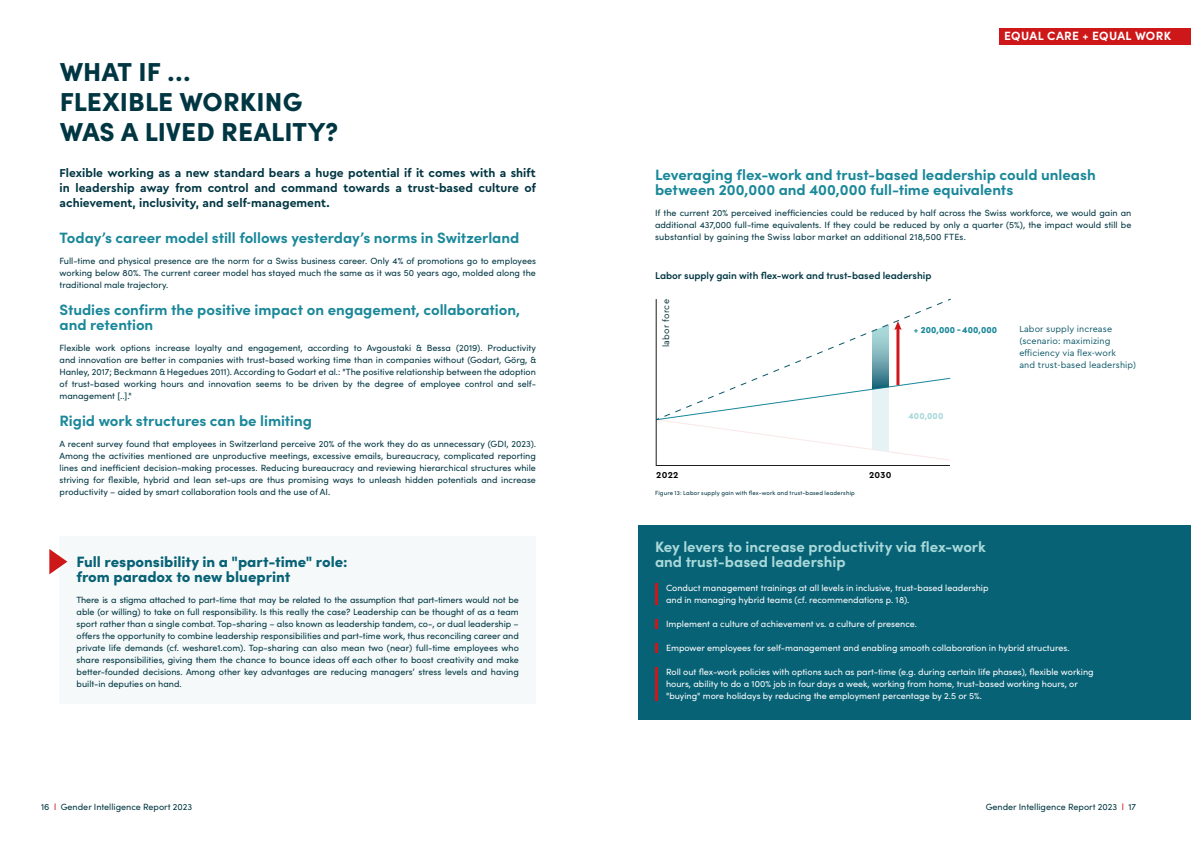
<style>
.page{position:relative;width:1191px;height:842px;background:#fff}
.page>*{position:absolute;margin:0;border:0;box-sizing:border-box;transform-origin:0 0}
.t1{font:900 26px/30px "Sofia Pro";letter-spacing:.005em;color:#003642}
.t2{font:700 15px/15px "Sofia Pro";letter-spacing:-.005em;color:#1a889a}
.t3{font:700 15px/15px "Sofia Pro";color:#a8d8d9}
.t4{font:900 15px/15px "Sofia Pro";color:#086276}
.t5{font:700 12px/15px "Cera PRO";color:#003642;text-align:justify}
.t6{font:700 12px "Sofia Pro";letter-spacing:.03em;color:#fff}
.t7{font:600 10px "Sofia Pro";letter-spacing:-.005em;color:#003642}
.t8{font:9px/12px "Sofia Pro";color:#003642;text-align:justify}
.t9{font:9px/12px "Sofia Pro";color:#fff}
.t10{font:9px/12px "Cera PRO";letter-spacing:.01em;color:#095567}
.t11{font:900 9px "Sofia Pro";letter-spacing:.01em;color:#188699}
.t12{font:9px "Cera PRO";letter-spacing:.03em;color:#002a34}
.t13{font:700 9px "Cera PRO";letter-spacing:.03em;color:#010202}
.t14{font:900 9px "Sofia Pro";letter-spacing:.01em;color:#aad9da}
.t15{font:6px "Sofia Pro";letter-spacing:.025em;color:#003642}
.s1{font-weight:700}
.s2{color:#cd1719}
</style>
<div class="page">
<div style="left:60px;top:536px;width:476px;height:168px;background:#f5f9f9"></div>
<svg style="left:49px;top:549px;width:18px;height:25px"></svg>
<div style="left:639px;top:526px;width:552px;height:194px;background:#086276"></div>
<svg style="left:656px;top:461px;width:294px;height:5px"></svg>
<svg style="left:655px;top:298px;width:296px;height:163px"></svg>
<div style="left:999px;top:28px;width:192px;height:16px;background:#cd1719"></div>
<hr style="left:655px;top:583px;width:3px;height:22px;background:#cd1719">
<svg style="left:655px;top:619px;width:3px;height:10px"></svg>
<svg style="left:655px;top:643px;width:3px;height:10px"></svg>
<hr style="left:655px;top:667px;width:3px;height:34px;background:#cd1719">
<h1 class="t1" style="left:60px;top:54px;width:280px">WHAT IF …<br>FLEXIBLE WORKING<br>WAS A LIVED REALITY?</h1>
<h3 class="t5" style="left:60px;top:165px;width:478px">Flexible working as a new standard bears a huge potential if it comes with a shift in leadership away from control and command towards a trust-based culture of achievement, inclusivity, and self-management.</h3>
<h2 class="t2" style="left:60px;top:229px;width:461px">Today’s career model still follows yesterday’s norms in Switzerland</h2>
<p class="t8" style="left:60px;top:254px;width:478px">Full-time and physical presence are the norm for a Swiss business career. Only 4% of promotions go to employees working below 80%. The current career model has stayed much the same as it was 50 years ago, molded along the traditional male trajectory.</p>
<h2 class="t2" style="left:60px;top:301px;width:462px">Studies confirm the positive impact on engagement, collaboration, and retention</h2>
<p class="t8" style="left:60px;top:341px;width:478px">Flexible work options increase loyalty and engagement, according to Avgoustaki &amp; Bessa (2019). Productivity and innovation are better in companies with trust-based working time than in companies without (Godart, Görg, &amp; Hanley, 2017; Beckmann &amp; Hegedues 2011). According to Godart et al.: "The positive relationship between the adoption of trust-based working hours and innovation seems to be driven by the degree of employee control and self&shy;management [..]."</p>
<h2 class="t2" style="left:60px;top:412px;width:254px">Rigid work structures can be limiting</h2>
<p class="t8" style="left:60px;top:437px;width:478px">A recent survey found that employees in Switzerland perceive 20% of the work they do as unnecessary (GDI, 2023).<br>Among the activities mentioned are unproductive meetings, excessive emails, bureaucracy, complicated reporting lines and inefficient decision-making processes. Reducing bureaucracy and reviewing hierarchical structures while striving for flexible, hybrid and lean set-ups are thus promising ways to unleash hidden potentials and increase productivity – aided by smart collaboration tools and the use of AI.</p>
<h2 class="t4" style="left:77px;top:553px;width:272px">Full responsibility in a <span class="s1">"</span>part-time<span class="s1">"</span> role: from paradox to new blueprint</h2>
<p class="t8" style="left:77px;top:593px;width:444px">There is a stigma attached to part-time that may be related to the assumption that part-timers would not be able (or willing) to take on full responsibility. Is this really the case? Leadership can be thought of as a team sport rather than a single combat. Top-sharing – also known as leadership tandem, co-, or dual leadership – offers the opportunity to combine leadership responsibilities and part-time work, thus reconciling career and private life demands (cf. weshare1.com). Top-sharing can also mean two (near) full-time employees who share responsibilities, giving them the chance to bounce ideas off each other to boost creativity and make better-founded decisions. Among other key advantages are reducing managers’ stress levels and having built-in deputies on hand.</p>
<h3 class="t6" style="left:1004px;top:27px;width:168px">EQUAL CARE + EQUAL WORK</h3>
<h2 class="t2" style="left:655px;top:166px;width:442px">Leveraging flex-work and trust-based leadership could unleash between 200,000 and 400,000 full-time equivalents</h2>
<p class="t8" style="left:655px;top:206px;width:478px">If the current 20% perceived inefficiencies could be reduced by half across the Swiss workforce, we would gain an additional 437,000 full-time equivalents. If they could be reduced by only a quarter (5%), the impact would still be substantial by gaining the Swiss labor market an additional 218,500 FTEs.</p>
<p class="t7" style="left:655px;top:268px;width:278px">Labor supply gain with flex-work and trust-based leadership</p>
<p class="t12" style="left:660px;top:347px;width:50px;rotate:-90deg">labor force</p>
<p class="t11" style="left:913px;top:322px;width:85px">+ 200,000 -400,000</p>
<p class="t14" style="left:908px;top:409px;width:36px">400,000</p>
<p class="t13" style="left:656px;top:469px;width:24px">2022</p>
<p class="t13" style="left:869px;top:469px;width:24px">2030</p>
<p class="t15" style="left:655px;top:489px;width:201px">Figure 13: Labor supply gain with flex-work and trust-based leadership</p>
<h2 class="t3" style="left:655px;top:538px;width:332px">Key levers to increase productivity via flex-work and trust-based leadership</h2>
<p class="t10" style="left:1019px;top:323px;width:118px">Labor supply increase (scenario: maximizing efficiency via flex-work<br>and trust-based leadership)</p>
<p class="t9" style="left:666px;top:581px;width:324px">Conduct management trainings at all levels in inclusive, trust-based leadership and in managing hybrid teams (cf. recommendations p. 18).</p>
<p class="t9" style="left:666px;top:617px;width:252px">Implement a culture of achievement vs. a culture of presence.</p>
<p class="t9" style="left:666px;top:641px;width:405px">Empower employees for self-management and enabling smooth collaboration in hybrid structures.</p>
<p class="t9" style="left:666px;top:665px;width:429px">Roll out flex-work policies with options such as part-time (e.g. during certain life phases), flexible working hours, ability to do a 100% job in four days a week, working from home, trust-based working hours, or "buying" more holidays by reducing the employment percentage by 2.5 or 5%.</p>
<p class="t8" style="left:41px;top:800px;width:153px">16 <span class="s2">l</span> Gender Intelligence Report 2023</p>
<p class="t8" style="left:985px;top:800px;width:152px">Gender Intelligence Report 2023 <span class="s2">l</span> 17</p>
</div>
